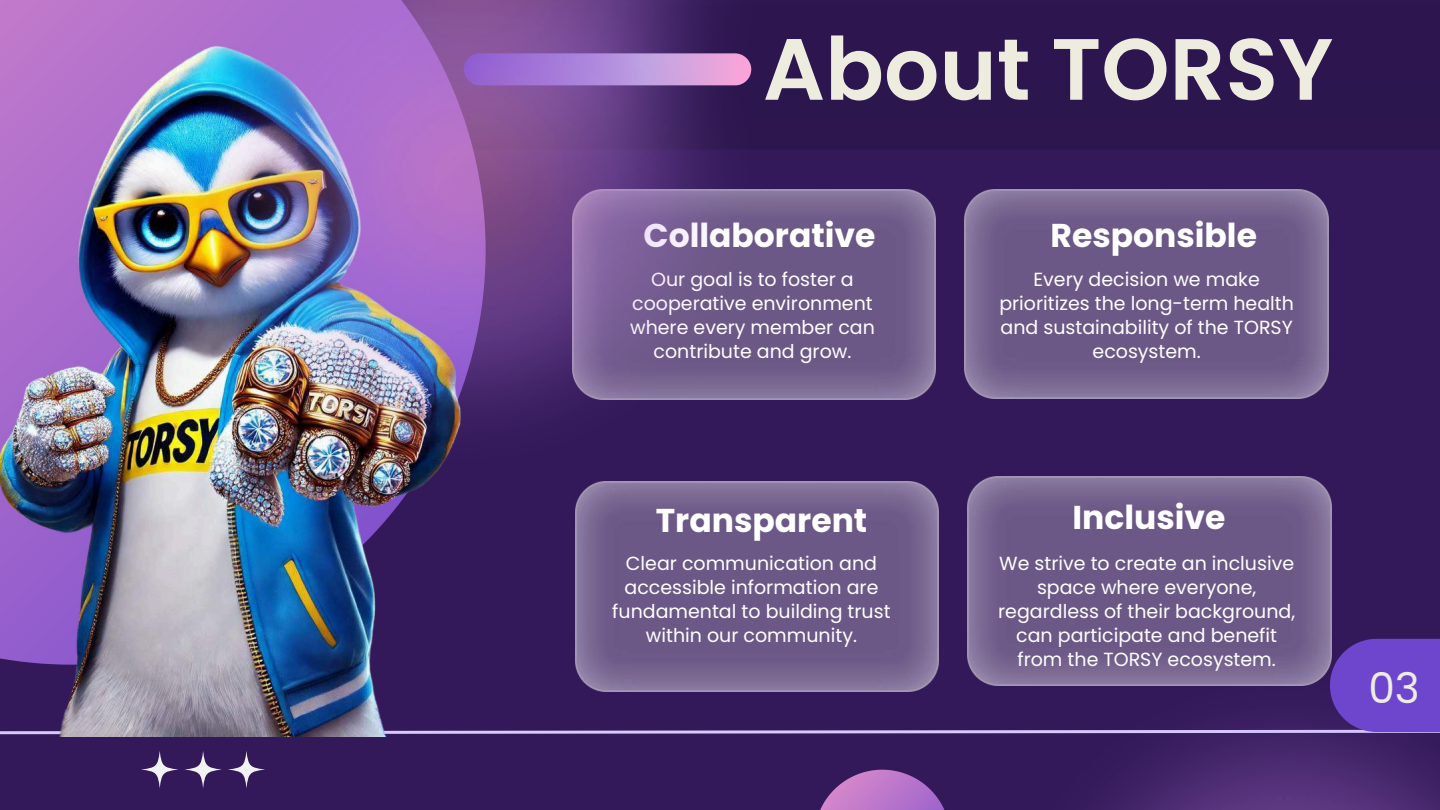
<style>
.page{position:relative;width:1440px;height:810px;background:#331959}
.page>*{position:absolute;margin:0;border:0;box-sizing:border-box;transform-origin:0 0}
.t1{font:600 86.9px "Poppins";color:#eeecde}
.t2{font:42.3px "Poppins";color:#eeecde}
.t3{font:700 33px "Poppins";color:#fff}
.t4{font:19px/24px "Poppins";color:#fff;text-align:center}
</style>
<div class="page">
<svg style="left:228px;top:751px;width:37px;height:37px"></svg>
<div style="left:792px;top:88px;width:648px;height:61px;background:#2c164e"></div>
<svg style="left:466px;top:730px;width:500px;height:4px;background:#ae9dd5"></svg>
<img style="left:966px;top:639px;width:474px;height:171px">
<svg style="left:141px;top:751px;width:37px;height:37px"></svg>
<svg style="left:184px;top:751px;width:38px;height:37px"></svg>
<div style="left:1330px;top:639px;width:110px;height:93px;background:#6e46ce"></div>
<svg style="left:820px;top:770px;width:125px;height:40px"></svg>
<img style="left:792px;top:190px;width:144px;height:209px">
<img style="left:965px;top:189px;width:364px;height:209px">
<img style="left:0;top:0;width:466px;height:736px">
<img style="left:144px;top:0;width:648px;height:501px">
<img style="left:575px;top:482px;width:364px;height:209px">
<img style="left:968px;top:477px;width:364px;height:209px">
<h1 class="t1" style="left:763px;top:9px;width:572px">About TORSY</h1>
<h3 class="t3" style="left:644px;top:213px;width:234px">Collaborative</h3>
<h3 class="t3" style="left:1051px;top:212px;width:208px">Responsible</h3>
<p class="t4" style="left:630px;top:268px;width:246px">Our goal is to foster a cooperative environment where every member can contribute and grow.</p>
<p class="t4" style="left:999px;top:268px;width:296px">Every decision we make prioritizes the long-term health and sustainability of the TORSY ecosystem.</p>
<h3 class="t3" style="left:656px;top:497px;width:213px">Transparent</h3>
<h3 class="t3" style="left:1073px;top:495px;width:155px">Inclusive</h3>
<p class="t4" style="left:612px;top:552px;width:280px">Clear communication and accessible information are fundamental to building trust within our community.</p>
<p class="t4" style="left:998px;top:552px;width:298px">We strive to create an inclusive space where everyone, regardless of their background, can participate and benefit from the TORSY ecosystem.</p>
<h2 class="t2" style="left:1368px;top:658px;width:53px">03</h2>
</div>
